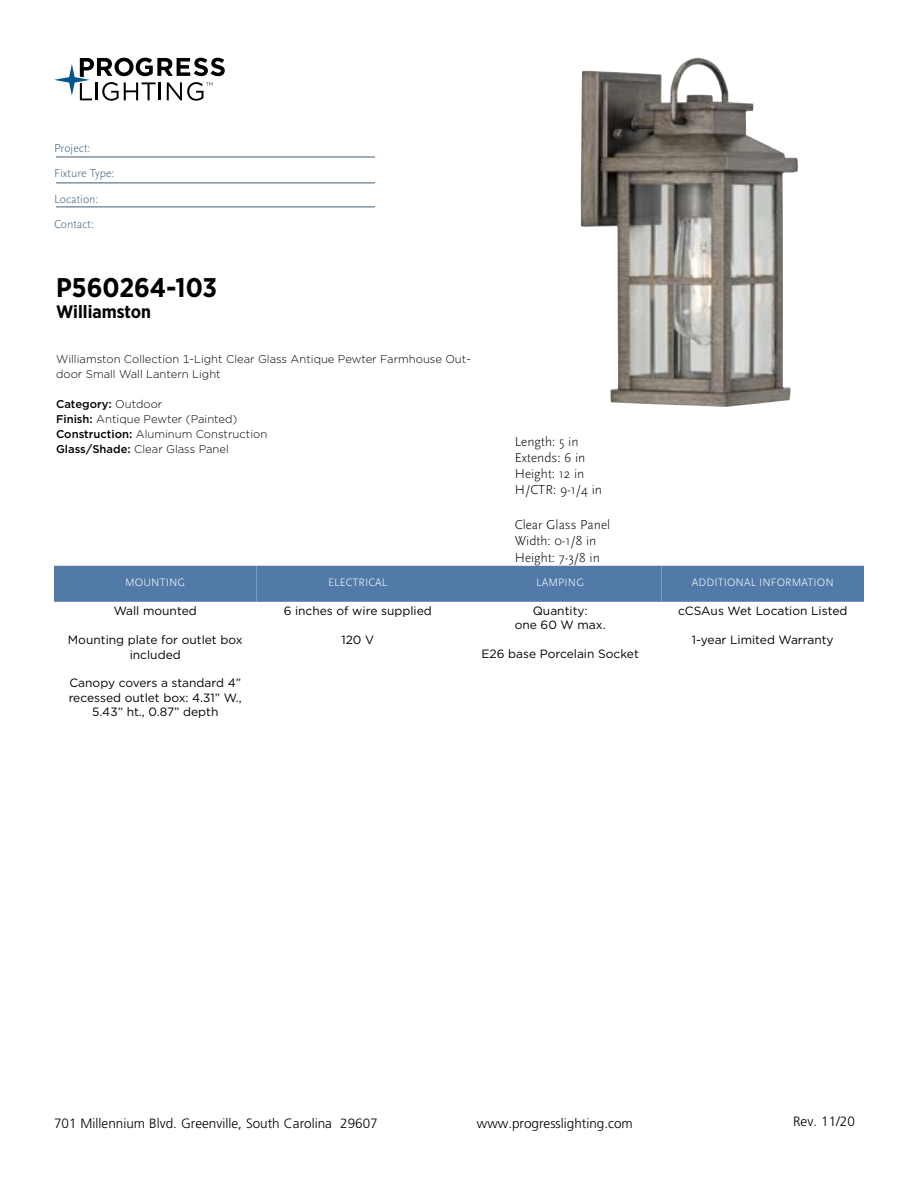
<style>
.page{position:relative;width:918px;height:1188px;background:#fff}
.page>*{position:absolute;margin:0;border:0;box-sizing:border-box;transform-origin:0 0}
.t1{font:700 27px "Gotham Narrow";color:#000}
.t2{font:700 18px "Gotham Narrow";color:#000}
.t3{font:300 13.5px/16.2px "Scala Sans Pro";color:#000}
.t4{font:300 13.5px "Frutiger LT Std";color:#000}
.t5{font:12px/14.4px "Gotham";color:#000;text-align:center}
.t6{font:300 12px/25.5px "Scala Sans Pro";color:#3b5e7b}
.t7{font:300 11.25px/15px "Gotham";color:#000}
.t8{font:300 11.25px "Scala Sans Pro";letter-spacing:.01em;color:#fff}
.s1{font-weight:500}
</style>
<div class="page">
<svg style="left:54px;top:58px;width:171px;height:43px"></svg>
<hr style="left:56px;top:157px;width:319px;height:1px;background:#3b5e7b">
<hr style="left:56px;top:183px;width:319px;height:1px;background:#3b5e7b">
<hr style="left:56px;top:207px;width:319px;height:1px;background:#3b5e7b">
<img style="left:581px;top:58px;width:217px;height:349px">
<div style="left:54px;top:566px;width:202px;height:36px;background:#527aa8"></div>
<div style="left:256px;top:566px;width:203px;height:36px;background:#527aa8"></div>
<div style="left:459px;top:566px;width:203px;height:36px;background:#527aa8"></div>
<div style="left:662px;top:566px;width:202px;height:36px;background:#527aa8"></div>
<p class="t6" style="left:54px;top:135px;width:62px">Project:<br>Fixture Type:<br>Location:<br>Contact:</p>
<h1 class="t1" style="left:56px;top:271px;width:163px">P560264-103</h1>
<h2 class="t2" style="left:56px;top:301px;width:97px">Williamston</h2>
<p class="t7" style="left:56px;top:352px;width:416px">Williamston Collection 1-Light Clear Glass Antique Pewter Farmhouse Out&shy;door Small Wall Lantern Light</p>
<p class="t7" style="left:56px;top:397px;width:213px"><span class="s1">Category:</span> Outdoor<br><span class="s1">Finish:</span> Antique Pewter (Painted)<br><span class="s1">Construction:</span> Aluminum Construction<br><span class="s1">Glass/Shade:</span> Clear Glass Panel</p>
<p class="t8" style="left:125px;top:576px;width:62px">MOUNTING</p>
<p class="t5" style="left:114px;top:604px;width:84px">Wall mounted</p>
<p class="t5" style="left:68px;top:633px;width:176px">Mounting plate for outlet box included</p>
<p class="t5" style="left:69px;top:676px;width:175px">Canopy covers a standard 4” recessed outlet box: 4.31” W.,<br>5.43” ht., 0.87” depth</p>
<p class="t8" style="left:328px;top:576px;width:61px">ELECTRICAL</p>
<p class="t5" style="left:284px;top:603px;width:150px">6 inches of wire supplied</p>
<p class="t5" style="left:341px;top:632px;width:34px">120 V</p>
<p class="t3" style="left:515px;top:433px;width:89px">Length: 5 in<br>Extends: 6 in<br>Height: 12 in<br>H/CTR: 9-1/4 in</p>
<p class="t3" style="left:515px;top:517px;width:97px">Clear Glass Panel<br>Width: 0-1/8 in<br>Height: 7-3/8 in</p>
<p class="t8" style="left:536px;top:576px;width:49px">LAMPING</p>
<p class="t5" style="left:515px;top:603px;width:92px">Quantity:<br>one 60 W max.</p>
<p class="t5" style="left:482px;top:646px;width:159px">E26 base Porcelain Socket</p>
<p class="t8" style="left:692px;top:576px;width:143px">ADDITIONAL INFORMATION</p>
<p class="t5" style="left:678px;top:604px;width:171px">cCSAus Wet Location Listed</p>
<p class="t5" style="left:692px;top:633px;width:143px">1-year Limited Warranty</p>
<p class="t4" style="left:54px;top:1115px;width:325px">701 Millennium Blvd. Greenville, South Carolina 29607</p>
<p class="t4" style="left:477px;top:1115px;width:158px">www.progresslighting.com</p>
<p class="t4" style="left:793px;top:1114px;width:63px">Rev. 11/20</p>
</div>
